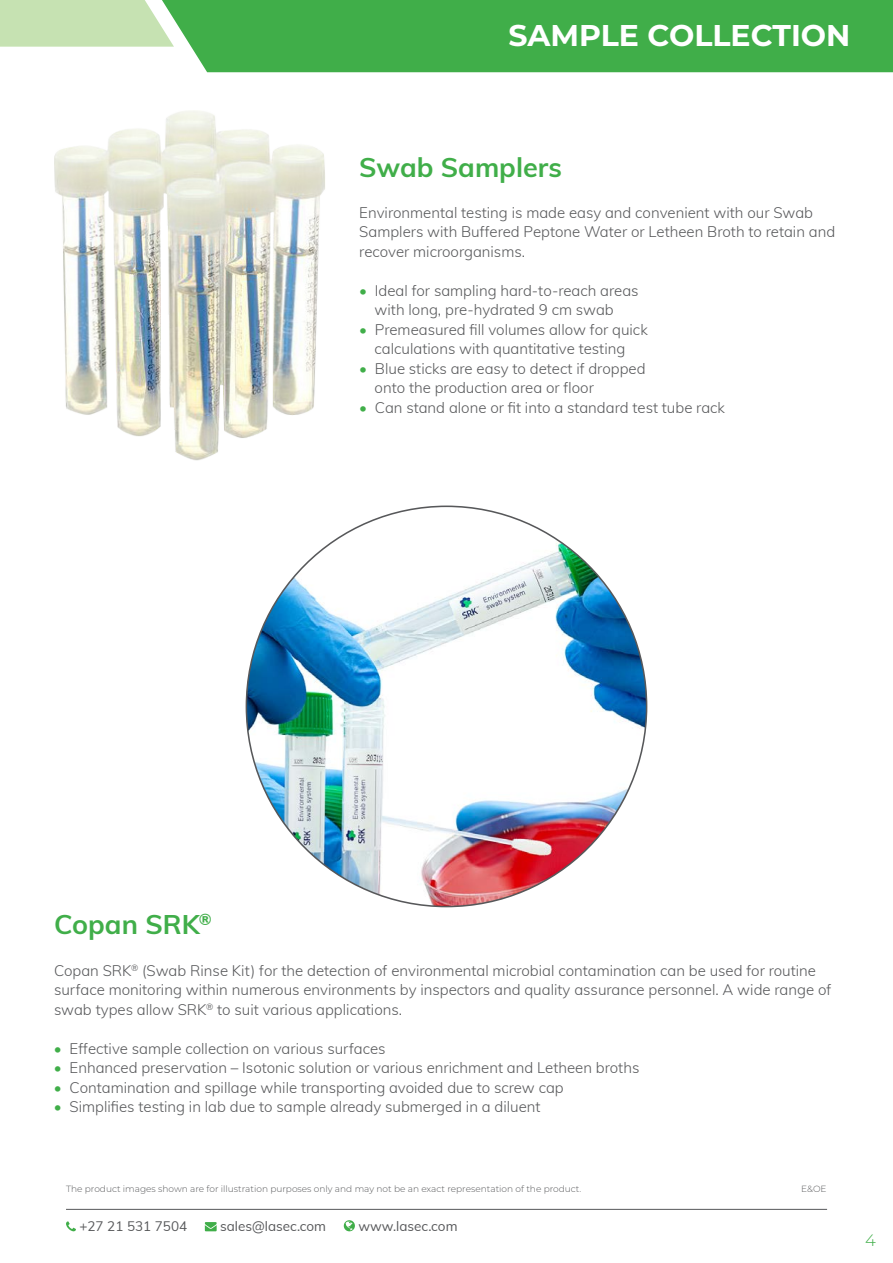
<style>
.page{position:relative;width:893px;height:1263px;background:#fff}
.page>*{position:absolute;margin:0;border:0;box-sizing:border-box;transform-origin:0 0}
.t1{font:700 30px "Montserrat";color:#fff}
.t2{font:700 27px "Muli";color:#40ae49}
.t3{font:300 16.5px "Montserrat";color:#40ae49}
.t4{font:300 15px/19.5px "Muli";color:#57585a}
.t5{font:13.5px "Muli";color:#57585a}
.t6{font:300 9px "Montserrat";color:#57585a}
.s1{color:#40ae49}
</style>
<div class="page">
<div style="left:174px;top:0;width:719px;height:72px;background:#40ae49"></div>
<svg style="left:0;top:0;width:174px;height:47px;background:#c8e3b6"></svg>
<hr style="left:66px;top:1209px;width:761px;height:1px;background:#57585a">
<svg style="left:66px;top:1221px;width:10px;height:10px"></svg>
<svg style="left:205px;top:1222px;width:12px;height:9px"></svg>
<svg style="left:344px;top:1220px;width:11px;height:11px"></svg>
<img style="left:54px;top:110px;width:271px;height:351px">
<img style="left:246px;top:506px;width:401px;height:400px;border-radius:200px">
<p class="t1" style="left:508px;top:14px;width:344px">SAMPLE COLLECTION</p>
<p class="t2" style="left:359px;top:147px;width:204px">Swab Samplers</p>
<p class="t4" style="left:359px;top:202px;width:477px">Environmental testing is made easy and convenient with our Swab<br>Samplers with Buffered Peptone Water or Letheen Broth to retain and recover microorganisms.</p>
<p class="t4" style="left:359px;top:280px;width:281px"><span class="s1">•</span> Ideal for sampling hard-to-reach areas</p>
<p class="t4" style="left:375px;top:299px;width:241px">with long, pre-hydrated 9 cm swab</p>
<p class="t4" style="left:359px;top:319px;width:290px"><span class="s1">•</span> Premeasured fill volumes allow for quick</p>
<p class="t4" style="left:375px;top:338px;width:252px">calculations with quantitative testing</p>
<p class="t4" style="left:359px;top:358px;width:288px"><span class="s1">•</span> Blue sticks are easy to detect if dropped</p>
<p class="t4" style="left:375px;top:377px;width:221px">onto the production area or floor</p>
<p class="t4" style="left:359px;top:397px;width:367px"><span class="s1">•</span> Can stand alone or fit into a standard test tube rack</p>
<p class="t2" style="left:54px;top:905px;width:159px">Copan SRK<sup>®</sup></p>
<p class="t4" style="left:54px;top:960px;width:779px">Copan SRK<sup>®</sup> (Swab Rinse Kit) for the detection of environmental microbial contamination can be used for routine surface monitoring within numerous environments by inspectors and quality assurance personnel. A wide range of swab types allow SRK<sup>®</sup> to suit various applications.</p>
<p class="t4" style="left:54px;top:1038px;width:333px"><span class="s1">•</span> Effective sample collection on various surfaces</p>
<p class="t4" style="left:54px;top:1057px;width:587px"><span class="s1">•</span> Enhanced preservation – Isotonic solution or various enrichment and Letheen broths</p>
<p class="t4" style="left:54px;top:1077px;width:511px"><span class="s1">•</span> Contamination and spillage while transporting avoided due to screw cap</p>
<p class="t4" style="left:54px;top:1096px;width:488px"><span class="s1">•</span> Simplifies testing in lab due to sample already submerged in a diluent</p>
<p class="t6" style="left:66px;top:1183px;width:517px">The product images shown are for illustration purposes only and may not be an exact representation of the product.</p>
<p class="t6" style="left:801px;top:1183px;width:27px">E&amp;OE</p>
<p class="t5" style="left:79px;top:1216px;width:109px">+27 21 531 7504</p>
<p class="t5" style="left:220px;top:1216px;width:107px">sales@lasec.com</p>
<p class="t5" style="left:358px;top:1216px;width:101px">www.lasec.com</p>
<p class="t3" style="left:865px;top:1228px;width:12px">4</p>
</div>
